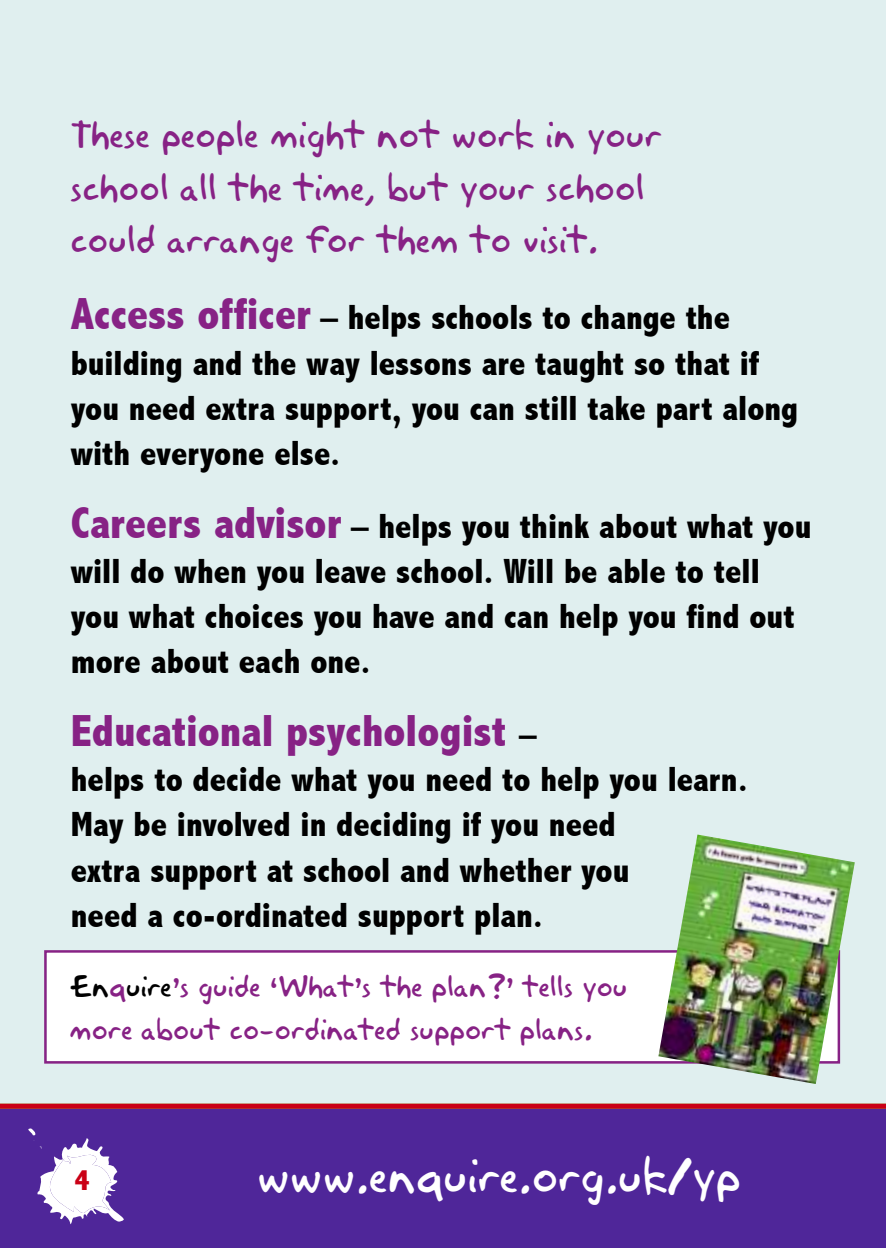
<style>
.page{position:relative;width:886px;height:1248px;background:#fff}
.page>*{position:absolute;margin:0;border:0;box-sizing:border-box;transform-origin:0 0}
.t1{font:800 condensed 45px "Abadi";color:#872285}
.t2{font:45px "Akbar Plain";color:#fff}
.t3{font:800 condensed 35px/45px "Abadi";color:#000}
.t4{font:35px/52.5px "Akbar Plain";color:#872285}
.t5{font:800 condensed 30px "Abadi";color:#ca0016}
.t6{font:27.5px/42.5px "Akbar Plain";color:#872285}
.s1{font-size:45px;color:#872285}
.s2{font-size:35px;color:#000}
.s3{color:#000}
.s4{font-family:"Abadi";font-weight:800;font-stretch:condensed}
.s5{font-size:30px}
</style>
<div class="page">
<div style="left:0;top:1106px;width:886px;height:141px;background:#4f2699"></div>
<div style="left:0;top:0;width:886px;height:1106px;background:#e0efef"></div>
<svg style="left:28px;top:1128px;width:96px;height:96px"></svg>
<svg style="left:159px;top:1063px;width:27px;height:46px"></svg>
<div style="left:0;top:1103px;width:886px;height:5px;background:#ca0016"></div>
<div style="left:47px;top:952px;width:790px;height:108px;background:#fff"></div>
<div style="left:44px;top:950px;width:796px;height:113px;border:2px solid #872285"></div>
<img style="left:658px;top:834px;width:197px;height:249px">
<p class="t4" style="left:71px;top:111px;width:593px">These people might not work in your school all the time, but your school could arrange for them to visit.</p>
<p class="t3" style="left:71px;top:296px;width:729px"><span class="s1">Access officer</span> – helps schools to change the building and the way lessons are taught so that if you need extra support, you can still take part along with everyone else.</p>
<p class="t3" style="left:71px;top:505px;width:742px"><span class="s1">Careers advisor</span> – helps you think about what you will do when you leave school. Will be able to tell you what choices you have and can help you find out more about each one.</p>
<p class="t1" style="left:71px;top:707px;width:467px">Educational psychologist <span class="s2">–</span></p>
<p class="t3" style="left:71px;top:758px;width:678px">helps to decide what you need to help you learn.<br>May be involved in deciding if you need<br>extra support at school and whether you<br>need a co-ordinated support plan.</p>
<p class="t6" style="left:70px;top:967px;width:560px"><span class="s3">En</span>q<span class="s3">uire</span><span class="s4">’</span>s guide <span class="s4">‘</span>What<span class="s4">’</span>s the plan?<span class="s4">’</span> tells you more about co-ordinated support plans<span class="s5">.</span></p>
<p class="t5" style="left:74px;top:1163px;width:17px">4</p>
<p class="t2" style="left:257px;top:1156px;width:486px">www.enquire.org.uk/yp</p>
</div>
